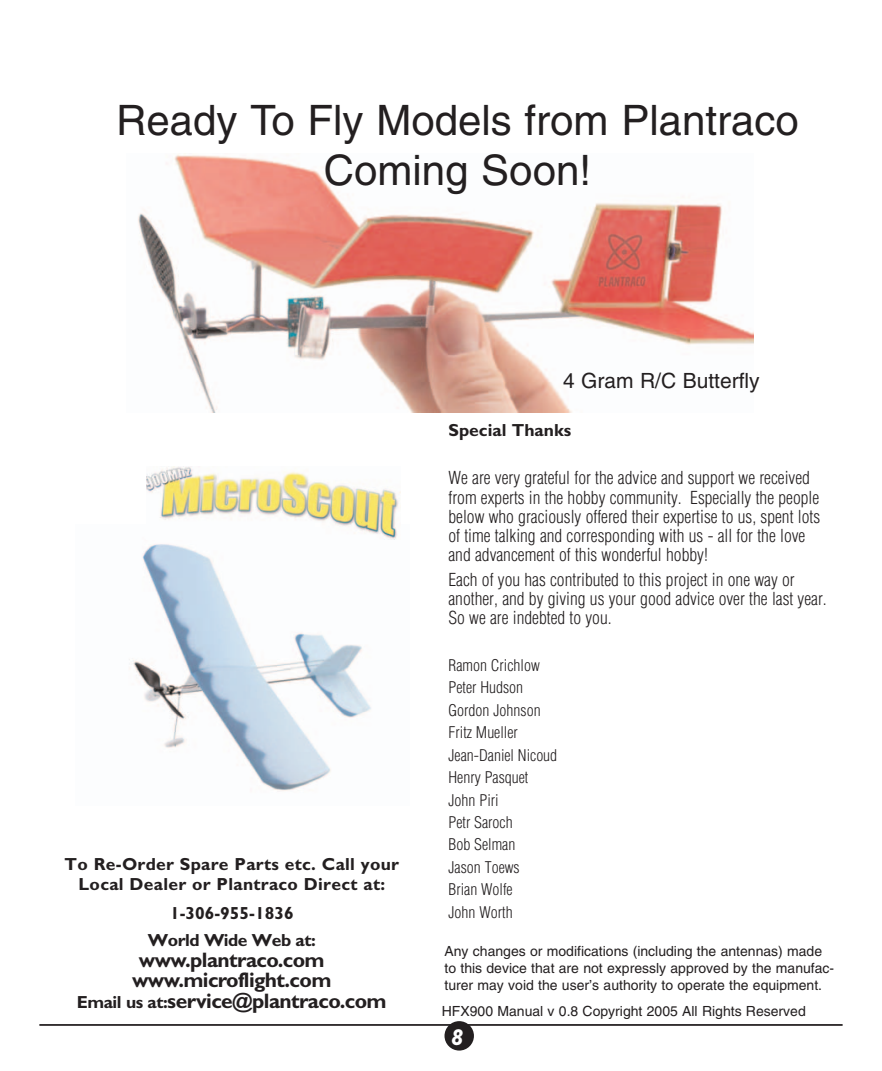
<style>
.page{position:relative;width:882px;height:1071px;background:#fff}
.page>*{position:absolute;margin:0;border:0;box-sizing:border-box;transform-origin:0 0}
.t1{font:42px/50.4px "Helvetica";color:#231f20;text-align:center}
.t2{font:italic 700 22.93px "Gill Sans";color:#fff}
.t3{font:700 21px/20.5px "Gill Sans";letter-spacing:-.03em;color:#231f20;text-align:center}
.t4{font:21px "Helvetica";color:#231f20}
.t5{font:300 condensed 17.5px/19.2px "Helvetica";color:#231f20}
.t6{font:700 17.5px/19.2px "Gill Sans";letter-spacing:.015em;color:#231f20;text-align:center}
.t7{font:700 17.5px/27.5px "Gill Sans";letter-spacing:-.03em;color:#231f20;text-align:center}
.t8{font:300 condensed 15.75px/22.4px "Helvetica";color:#231f20}
.t9{font:14px/16.8px "Helvetica";color:#231f20}
.s1{font-size:17.5px}
</style>
<div class="page">
<img style="left:129px;top:544px;width:242px;height:247px">
<img style="left:147px;top:467px;width:253px;height:73px">
<img style="left:138px;top:154px;width:615px;height:259px">
<hr style="left:39px;top:1024px;width:804px;height:2px;background:#231f20">
<div style="left:445px;top:1021px;width:29px;height:30px;background:#231f20;border-radius:50%"></div>
<p class="t1" style="left:116px;top:99px;width:684px">Ready To Fly Models from Plantraco<br>Coming Soon!</p>
<p class="t6" style="left:65px;top:856px;width:336px">To Re-Order Spare Parts etc. Call your<br>Local Dealer or Plantraco Direct at:</p>
<p class="t7" style="left:148px;top:901px;width:169px">1-306-955-1836<br>World Wide Web at:</p>
<p class="t3" style="left:77px;top:951px;width:311px">www.plantraco.com www.microflight.com<br><span class="s1">Email us at:</span>service@plantraco.com</p>
<p class="t4" style="left:563px;top:373px;width:198px">4 Gram R/C Butterfly</p>
<p class="t6" style="left:449px;top:422px;width:124px">Special Thanks</p>
<p class="t5" style="left:449px;top:469px;width:373px">We are very grateful for the advice and support we received from experts in the hobby community. Especially the people below who graciously offered their expertise to us, spent lots of time talking and corresponding with us - all for the love and advancement of this wonderful hobby!</p>
<p class="t5" style="left:449px;top:570px;width:380px">Each of you has contributed to this project in one way or another, and by giving us your good advice over the last year.<br>So we are indebted to you.</p>
<p class="t8" style="left:449px;top:654px;width:110px">Ramon Crichlow<br>Peter Hudson<br>Gordon Johnson<br>Fritz Mueller<br>Jean-Daniel Nicoud<br>Henry Pasquet<br>John Piri<br>Petr Saroch<br>Bob Selman<br>Jason Toews<br>Brian Wolfe<br>John Worth</p>
<p class="t9" style="left:444px;top:944px;width:391px">Any changes or modifications (including the antennas) made to this device that are not expressly approved by the manufac&shy;turer may void the user’s authority to operate the equipment.</p>
<p class="t9" style="left:442px;top:1004px;width:366px">HFX900 Manual v 0.8 Copyright 2005 All Rights Reserved</p>
<p class="t2" style="left:451px;top:1028px;width:14px">8</p>
</div>
